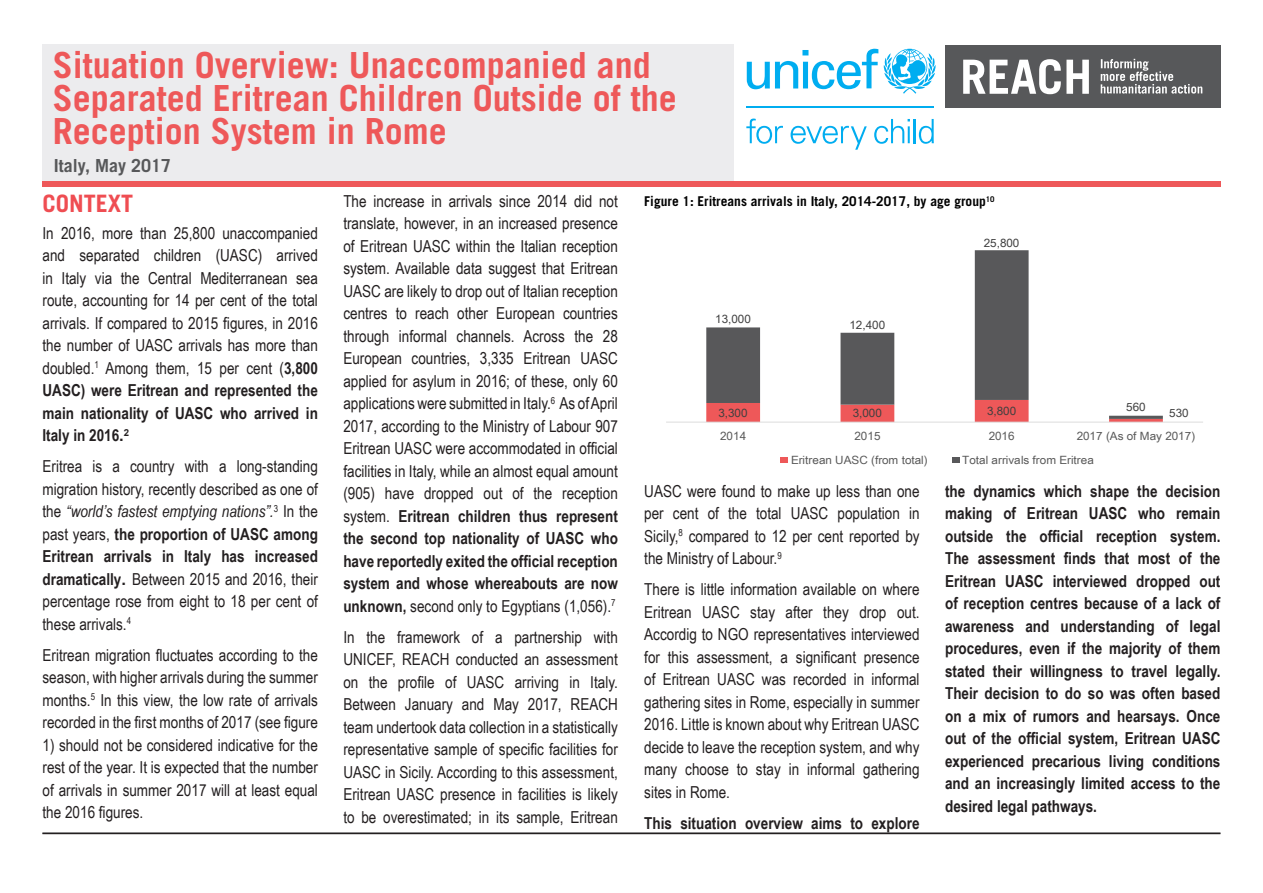
<style>
.page{position:relative;width:1263px;height:893px;background:#fff}
.page>*{position:absolute;margin:0;border:0;box-sizing:border-box;transform-origin:0 0}
.Secton_heading{font:700 36px/33px "Trade Gothic LT Std";color:#ee5859}
.Secton_sub-heading_1{font:700 24px "Trade Gothic LT Std";color:#ef4d52}
.Secton_heading-2{font:700 18px "Trade Gothic LT Std";color:#57585a}
.Main_text_column__11{font:16.5px/22.5px "Arial Narrow";color:#231f20;text-align:justify}
.Main_text_column__11-2{font:700 16.5px/22.5px "Arial Narrow";color:#231f20;text-align:justify}
.Figure_Map_label{font:700 13.5px "Trade Gothic LT Std";color:#000}
.t1{font:11.4px "Arial Narrow";letter-spacing:-.005em;color:#595959;scale:1.26 1}
.t2{font:11.4px "Arial Narrow";letter-spacing:-.005em;color:#404040;scale:1.26 1}
.s1{font-weight:700}
.s2{font-family:"Arial";font-weight:700}
.s3{font-style:italic}
</style>
<div class="page">
<div style="left:42px;top:44px;width:691px;height:140px;background:#ececee"></div>
<div style="left:945px;top:46px;width:275px;height:62px;background:#57585a"></div>
<svg style="left:963px;top:59px;width:126px;height:35px"></svg>
<svg style="left:1101px;top:59px;width:101px;height:35px"></svg>
<div style="left:42px;top:181px;width:1178px;height:6px;background:#ee5859"></div>
<svg style="left:884px;top:49px;width:52px;height:45px"></svg>
<svg style="left:747px;top:49px;width:131px;height:40px"></svg>
<hr style="left:747px;top:107px;width:187px;height:1px;background:#00adf0">
<svg style="left:746px;top:119px;width:37px;height:25px"></svg>
<svg style="left:790px;top:126px;width:77px;height:24px"></svg>
<svg style="left:874px;top:119px;width:36px;height:25px"></svg>
<hr style="left:914px;top:119px;width:2px;height:24px;background:#00adf0">
<svg style="left:919px;top:119px;width:15px;height:25px"></svg>
<hr style="left:42px;top:833px;width:1178px;height:1px;background:#231f20">
<svg style="left:706px;top:419px;width:457px;height:3px"></svg>
<svg style="left:706px;top:250px;width:457px;height:169px"></svg>
<hr style="left:666px;top:422px;width:537px;height:1px;background:#d9d9d9">
<div style="left:781px;top:457px;width:7px;height:6px;background:#ee5859"></div>
<div style="left:952px;top:457px;width:7px;height:6px;background:#58585a"></div>
<p class="Secton_heading" style="left:53px;top:48px;width:626px">Situation Overview: Unaccompanied and<br>Separated Eritrean Children Outside of the<br>Reception System in Rome</p>
<p class="Secton_heading-2" style="left:54px;top:155px;width:119px">Italy, May 2017</p>
<p class="Secton_sub-heading_1" style="left:43px;top:189px;width:92px">CONTEXT</p>
<p class="Main_text_column__11" style="left:43px;top:221px;width:277px">In 2016, more than 25,800 unaccompanied and separated children (UASC) arrived in Italy via the Central Mediterranean sea route, accounting for 14 per cent of the total arrivals. If compared to 2015 figures, in 2016 the number of UASC arrivals has more than doubled.<sup>1</sup> Among them, 15 per cent (<span class="s1">3,800<br>UASC) were Eritrean and represented the main nationality of UASC who arrived in Italy in 2016</span><span class="s2">.</span><sup>2</sup></p>
<p class="Main_text_column__11" style="left:43px;top:454px;width:277px">Eritrea is a country with a long-standing migration history, recently described as one of the <span class="s3">“world’s fastest emptying nations”.</span><sup>3</sup> In the past years, <span class="s1">the proportion of UASC among Eritrean arrivals in Italy has increased dramatically</span><span class="s2">.</span> Between 2015 and 2016, their percentage rose from eight to 18 per cent of these arrivals.<sup>4</sup></p>
<p class="Main_text_column__11" style="left:43px;top:643px;width:277px">Eritrean migration fluctuates according to the season, with higher arrivals during the summer months.<sup>5</sup> In this view, the low rate of arrivals recorded in the first months of 2017 (see figure</p>
<p class="Main_text_column__11" style="left:43px;top:733px;width:277px">1) should not be considered indicative for the rest of the year. It is expected that the number of arrivals in summer 2017 will at least equal the 2016 figures.</p>
<p class="Main_text_column__11" style="left:343px;top:189px;width:276px">The increase in arrivals since 2014 did not translate, however, in an increased presence of Eritrean UASC within the Italian reception system. Available data suggest that Eritrean UASC are likely to drop out of Italian reception centres to reach other European countries through informal channels. Across the 28<br>European countries, 3,335 Eritrean UASC applied for asylum in 2016; of these, only 60 applications were submitted in Italy.<sup>6</sup> As of April 2017, according to the Ministry of Labour 907<br>Eritrean UASC were accommodated in official facilities in Italy, while an almost equal amount (905) have dropped out of the reception system. <span class="s1">Eritrean children thus represent the second top nationality of UASC who have reportedly exited the official reception system and whose whereabouts are now unknown,</span> second only to Egyptians (1,056).<sup>7</sup></p>
<p class="Main_text_column__11" style="left:343px;top:625px;width:276px">In the framework of a partnership with UNICEF, REACH conducted an assessment on the profile of UASC arriving in Italy.<br>Between January and May 2017, REACH team undertook data collection in a statistically representative sample of specific facilities for UASC in Sicily. According to this assessment, Eritrean UASC presence in facilities is likely to be overestimated; in its sample, Eritrean</p>
<p class="Figure_Map_label" style="left:644px;top:193px;width:352px">Figure 1: Eritreans arrivals in Italy, 2014-2017, by age group<sup>10</sup></p>
<p class="t2" style="left:715px;top:310px;width:30px">13,000</p>
<p class="t2" style="left:849px;top:316px;width:30px">12,400</p>
<p class="t2" style="left:984px;top:235px;width:30px">25,800</p>
<p class="t2" style="left:1126px;top:399px;width:17px">560</p>
<p class="t2" style="left:718px;top:404px;width:25px">3,300</p>
<p class="t2" style="left:853px;top:405px;width:25px">3,000</p>
<p class="t2" style="left:987px;top:403px;width:25px">3,800</p>
<p class="t2" style="left:1169px;top:405px;width:17px">530</p>
<p class="t1" style="left:720px;top:427px;width:22px">2014</p>
<p class="t1" style="left:854px;top:427px;width:22px">2015</p>
<p class="t1" style="left:989px;top:427px;width:22px">2016</p>
<p class="t1" style="left:1077px;top:427px;width:96px">2017 (As of May 2017)</p>
<p class="t1" style="left:791px;top:452px;width:110px">Eritrean UASC (from total)</p>
<p class="t1" style="left:962px;top:452px;width:106px">Total arrivals from Eritrea</p>
<p class="Main_text_column__11" style="left:644px;top:479px;width:277px">UASC were found to make up less than one per cent of the total UASC population in Sicily,<sup>8</sup> compared to 12 per cent reported by the Ministry of Labour.<sup>9</sup></p>
<p class="Main_text_column__11" style="left:644px;top:578px;width:277px">There is little information available on where Eritrean UASC stay after they drop out.<br>Accordig to NGO representatives interviewed for this assessment, a significant presence of Eritrean UASC was recorded in informal gathering sites in Rome, especially in summer 2016. Little is known about why Eritrean UASC decide to leave the reception system, and why many choose to stay in informal gathering sites in Rome.</p>
<p class="Main_text_column__11-2" style="left:644px;top:811px;width:277px">This situation overview aims to explore</p>
<p class="Main_text_column__11-2" style="left:945px;top:479px;width:277px">the dynamics which shape the decision making of Eritrean UASC who remain outside the official reception system.<br>The assessment finds that most of the Eritrean UASC interviewed dropped out of reception centres because of a lack of awareness and understanding of legal procedures, even if the majority of them stated their willingness to travel legally.<br>Their decision to do so was often based on a mix of rumors and hearsays. Once out of the official system, Eritrean UASC experienced precarious living conditions and an increasingly limited access to the desired legal pathways.</p>
</div>
